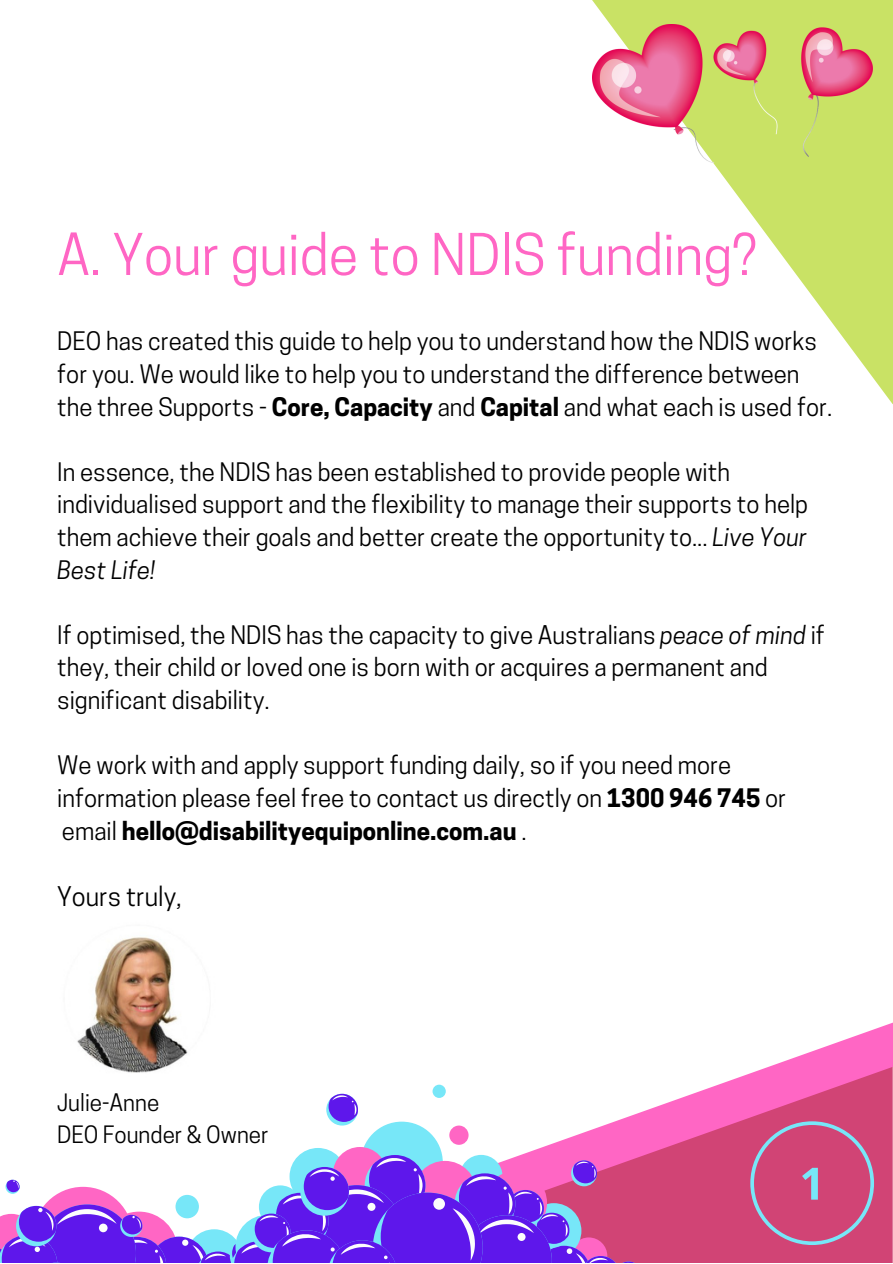
<style>
.page{position:relative;width:893px;height:1264px;background:#fff}
.page>*{position:absolute;margin:0;border:0;box-sizing:border-box;transform-origin:0 0}
.t1{font:54px "Cooper Hewitt";color:#ff66c4}
.t2{font:25.5px "Cooper Hewitt";color:#000}
.t3{font:24px/32.5px "Cooper Hewitt";color:#000}
.t4{font:22.5px "Cooper Hewitt";color:#000}
.s1{font-weight:700}
.s2{font-style:italic}
</style>
<div class="page">
<svg style="left:592px;top:0;width:300px;height:403px"></svg>
<svg style="left:338px;top:1023px;width:554px;height:239px"></svg>
<div style="left:360px;top:1121px;width:83px;height:82px;background:#77e7f8;border-radius:50%"></div>
<svg style="left:289px;top:1147px;width:57px;height:57px"></svg>
<svg style="left:333px;top:1146px;width:54px;height:55px"></svg>
<svg style="left:0;top:1154px;width:642px;height:109px"></svg>
<svg style="left:326px;top:1093px;width:32px;height:32px"></svg>
<div style="left:449px;top:1125px;width:19px;height:19px;background:#ff66c4;border-radius:50%"></div>
<div style="left:432px;top:1084px;width:14px;height:13px;background:#77e7f8;border-radius:50%"></div>
<img style="left:77px;top:937px;width:111px;height:136px">
<svg style="left:750px;top:1121px;width:124px;height:123px;background:#c75583"></svg>
<img style="left:592px;top:25px;width:280px;height:138px">
<p class="t1" style="left:57px;top:234px;width:701px">A. Your guide to NDIS funding?</p>
<p class="t3" style="left:57px;top:328px;width:776px">DEO has created this guide to help you to understand how the NDIS works for you. We would like to help you to understand the difference between the three Supports - <span class="s1">Core, Capacity</span> and <span class="s1">Capital</span> and what each is used for.</p>
<p class="t3" style="left:57px;top:458px;width:752px">In essence, the NDIS has been established to provide people with individualised support and the flexibility to manage their supports to help them achieve their goals and better create the opportunity to... <span class="s2">Live Your Best Life!</span></p>
<p class="t3" style="left:57px;top:621px;width:769px">If optimised, the NDIS has the capacity to give Australians <span class="s2">peace of mind</span> if they, their child or loved one is born with or acquires a permanent and significant disability.</p>
<p class="t3" style="left:57px;top:752px;width:730px">We work with and apply support funding daily, so if you need more information please feel free to contact us directly on <span class="s1">1300 946 745</span> or email <span class="s1">hello@disabilityequiponline.com.au</span> .</p>
<p class="t2" style="left:57px;top:886px;width:126px">Yours truly,</p>
<p class="t4" style="left:57px;top:1094px;width:104px">Julie-Anne</p>
<p class="t4" style="left:57px;top:1125px;width:213px">DEO Founder &amp; Owner</p>
</div>
